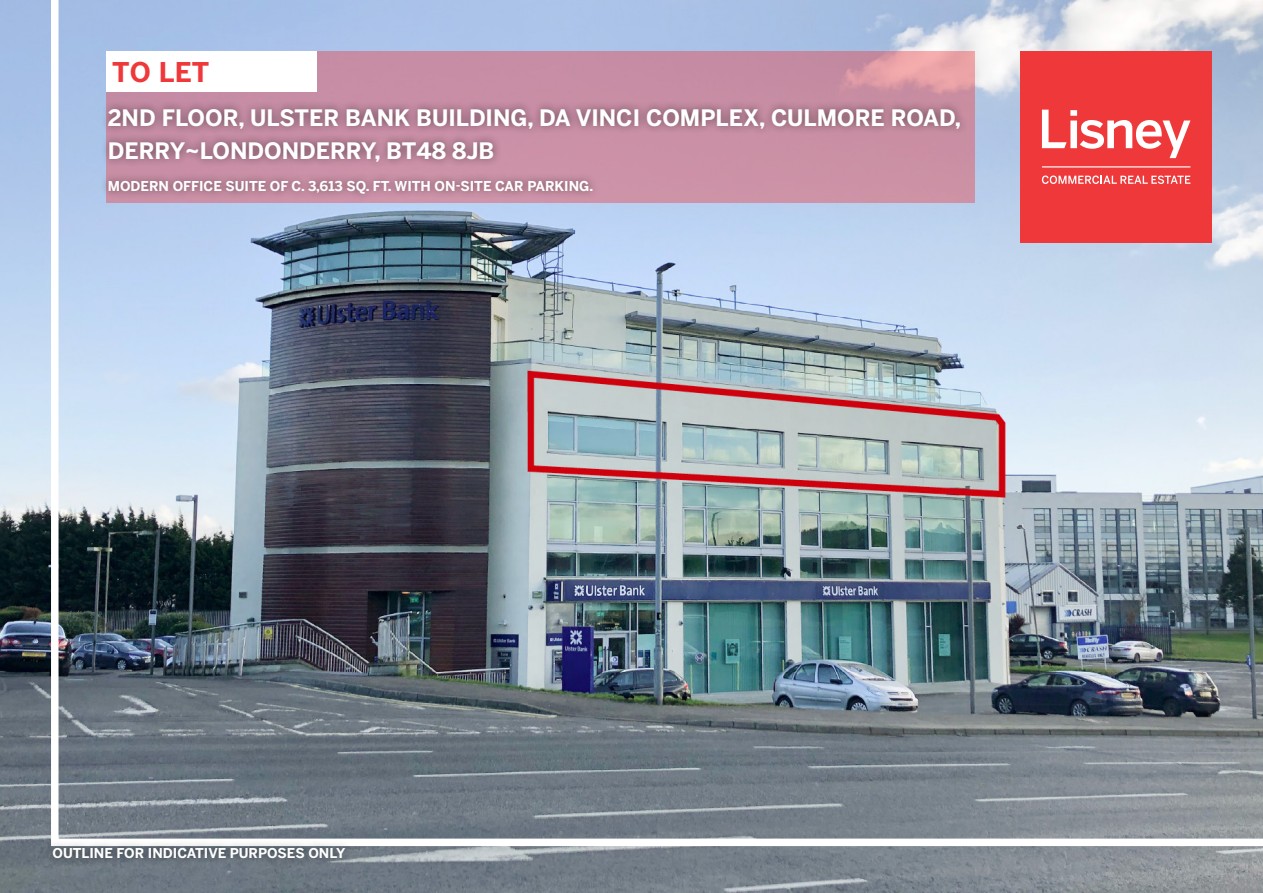
<style>
.page{position:relative;width:1263px;height:893px;background:#fff}
.page>*{position:absolute;margin:0;border:0;box-sizing:border-box;transform-origin:0 0}
.t1{font:700 27px "Benton Sans";color:#ef383a}
.t2{font:700 22.5px/33px "Benton Sans";color:#fff}
.t3{font:700 13.5px "Benton Sans";color:#fff}
</style>
<div class="page">
<img style="left:0;top:0;width:1263px;height:893px">
<img style="left:47px;top:0;width:1216px;height:850px">
<div style="left:1020px;top:51px;width:192px;height:192px;background:#ef383a"></div>
<svg style="left:1042px;top:166px;width:148px;height:1px"></svg>
<svg style="left:1042px;top:176px;width:148px;height:8px"></svg>
<svg style="left:1042px;top:110px;width:148px;height:48px"></svg>
<svg style="left:106px;top:51px;width:868px;height:151px;background:#ca8fa4"></svg>
<div style="left:106px;top:51px;width:211px;height:40px;background:#fff"></div>
<div style="left:100px;top:100px;width:868px;height:102px;background:#000;opacity:.5"></div>
<div style="left:45px;top:839px;width:308px;height:28px;background:#000;opacity:.5"></div>
<h1 class="t1" style="left:112px;top:55px;width:98px">TO LET</h1>
<h2 class="t2" style="left:108px;top:101px;width:855px">2ND FLOOR, ULSTER BANK BUILDING, DA VINCI COMPLEX, CULMORE ROAD,<br>DERRY~LONDONDERRY, BT48 8JB</h2>
<p class="t3" style="left:108px;top:177px;width:487px">MODERN OFFICE SUITE OF C. 3,613 SQ. FT. WITH ON-SITE CAR PARKING.</p>
<p class="t3" style="left:53px;top:845px;width:294px">OUTLINE FOR INDICATIVE PURPOSES ONLY</p>
</div>
